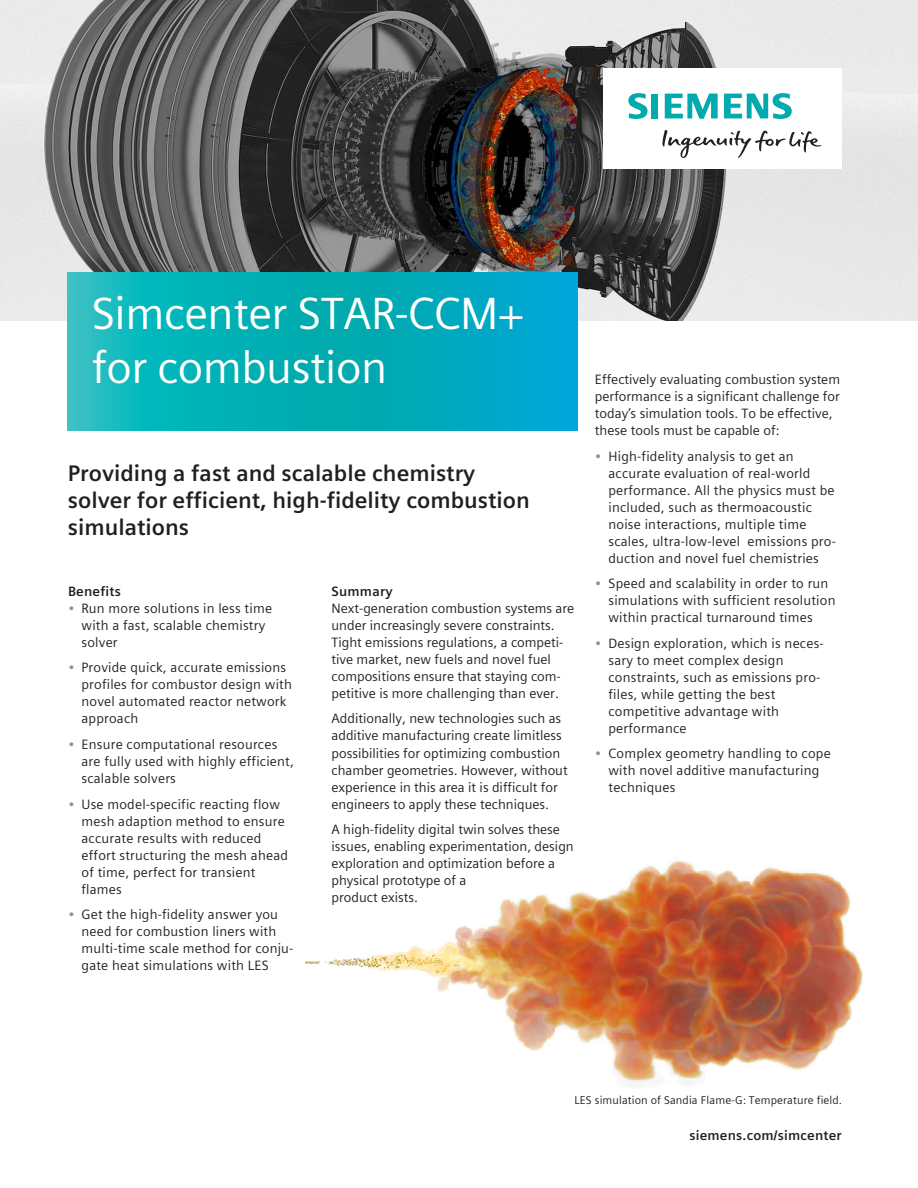
<style>
.page{position:relative;width:918px;height:1188px;background:#fff}
.page>*{position:absolute;margin:0;border:0;box-sizing:border-box;transform-origin:0 0}
.Head_Snow__30pt_120{font:45px/54px "Siemens Sans Global";letter-spacing:-.01em;color:#fff}
.Subhead_Blk__15pt_12{font:700 22.5px/27px "Siemens Sans Global";color:#231f20}
.Body_Text_Blk__9pt_4{font:13.5px/17px "Siemens Sans Global";letter-spacing:.015em;color:#231f20}
.URL__9pt_130{font:700 13.5px "Siemens Sans Global";letter-spacing:.015em;color:#231f20}
.Body_Subhead_Blk__9p{font:700 13.5px "Siemens Sans Global";letter-spacing:.015em;color:#231f20}
.Caption__7_5pt_130{font:11.25px "Siemens Sans Global";letter-spacing:.01em;color:#231f20}
.s1{color:#7b99a9}
</style>
<div class="page">
<img style="left:305px;top:860px;width:558px;height:223px">
<img style="left:0;top:0;width:918px;height:320px">
<div style="left:603px;top:68px;width:238px;height:101px;background:#fff"></div>
<svg style="left:662px;top:130px;width:159px;height:28px"></svg>
<svg style="left:628px;top:93px;width:30px;height:26px"></svg>
<svg style="left:665px;top:94px;width:53px;height:25px"></svg>
<svg style="left:724px;top:93px;width:68px;height:26px"></svg>
<svg style="left:68px;top:272px;width:510px;height:159px;background:#05aebb"></svg>
<p class="Head_Snow__30pt_120" style="left:92px;top:287px;width:434px">Simcenter STAR-CCM+ for combustion</p>
<p class="Subhead_Blk__15pt_12" style="left:68px;top:460px;width:463px">Providing a fast and scalable chemistry solver for efficient, high-fidelity combustion simulations</p>
<p class="Body_Subhead_Blk__9p" style="left:68px;top:581px;width:54px">Benefits</p>
<p class="Body_Text_Blk__9pt_4" style="left:82px;top:600px;width:192px;text-indent:-14px"><span class="s1">•</span> Run more solutions in less time with a fast, scalable chemistry solver</p>
<p class="Body_Text_Blk__9pt_4" style="left:82px;top:659px;width:212px;text-indent:-14px"><span class="s1">•</span> Provide quick, accurate emissions profiles for combustor design with novel automated reactor network approach</p>
<p class="Body_Text_Blk__9pt_4" style="left:82px;top:736px;width:214px;text-indent:-14px"><span class="s1">•</span> Ensure computational resources are fully used with highly efficient, scalable solvers</p>
<p class="Body_Text_Blk__9pt_4" style="left:82px;top:795px;width:208px;text-indent:-14px"><span class="s1">•</span> Use model-specific reacting flow mesh adaption method to ensure accurate results with reduced effort structuring the mesh ahead of time, perfect for transient flames</p>
<p class="Body_Text_Blk__9pt_4" style="left:82px;top:906px;width:213px;text-indent:-14px"><span class="s1">•</span> Get the high-fidelity answer you need for combustion liners with multi-time scale method for conju&shy;gate heat simulations with LES</p>
<p class="Body_Subhead_Blk__9p" style="left:332px;top:581px;width:63px">Summary</p>
<p class="Body_Text_Blk__9pt_4" style="left:332px;top:600px;width:244px">Next-generation combustion systems are under increasingly severe constraints.<br>Tight emissions regulations, a competi&shy;tive market, new fuels and novel fuel compositions ensure that staying com&shy;petitive is more challenging than ever.</p>
<p class="Body_Text_Blk__9pt_4" style="left:332px;top:710px;width:238px">Additionally, new technologies such as additive manufacturing create limitless possibilities for optimizing combustion chamber geometries. However, without experience in this area it is difficult for engineers to apply these techniques.</p>
<p class="Body_Text_Blk__9pt_4" style="left:332px;top:821px;width:244px">A high-fidelity digital twin solves these issues, enabling experimentation, design exploration and optimization before a physical prototype of a<br>product exists.</p>
<p class="Body_Text_Blk__9pt_4" style="left:595px;top:371px;width:247px">Effectively evaluating combustion system performance is a significant challenge for today’s simulation tools. To be effective, these tools must be capable of:</p>
<p class="Body_Text_Blk__9pt_4" style="left:608px;top:448px;width:229px;text-indent:-14px"><span class="s1">•</span> High-fidelity analysis to get an accurate evaluation of real-world performance. All the physics must be included, such as thermoacoustic noise interactions, multiple time scales, ultra-low-level emissions pro&shy;duction and novel fuel chemistries</p>
<p class="Body_Text_Blk__9pt_4" style="left:608px;top:575px;width:229px;text-indent:-14px"><span class="s1">•</span> Speed and scalability in order to run simulations with sufficient resolution within practical turnaround times</p>
<p class="Body_Text_Blk__9pt_4" style="left:608px;top:635px;width:217px;text-indent:-14px"><span class="s1">•</span> Design exploration, which is neces&shy;sary to meet complex design constraints, such as emissions pro&shy;files, while getting the best competitive advantage with performance</p>
<p class="Body_Text_Blk__9pt_4" style="left:608px;top:745px;width:224px;text-indent:-14px"><span class="s1">•</span> Complex geometry handling to cope with novel additive manufacturing techniques</p>
<p class="Caption__7_5pt_130" style="left:574px;top:1091px;width:269px">LES simulation of Sandia Flame-G: Temperature field.</p>
<p class="URL__9pt_130" style="left:689px;top:1124px;width:154px">siemens.com/simcenter</p>
</div>
